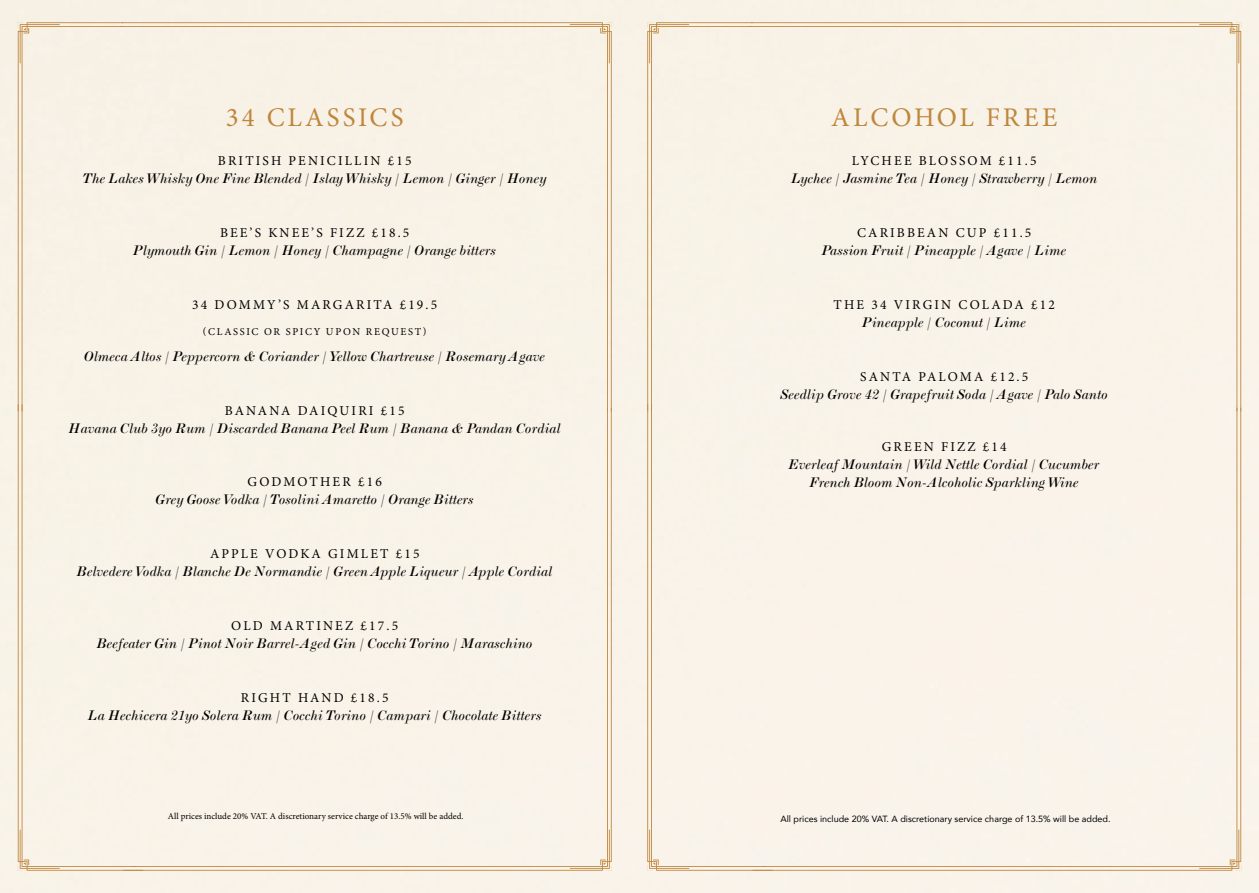
<style>
.page{position:relative;width:1259px;height:893px;background:#f8f3e8}
.page>*{position:absolute;margin:0;border:0;box-sizing:border-box;transform-origin:0 0}
.t1{font:27px "Minion Pro";letter-spacing:.11em;color:#bf873c}
.t2{font:italic 14.25px/18px "Scotch Roman MT Std";color:#000;text-align:center}
.t3{font:13.5px "Minion Pro";letter-spacing:.16em;color:#000}
.t4{font:10.5px "Minion Pro";letter-spacing:.16em;color:#000}
.t5{font:9px "Minion Pro";color:#000}
.t6{font:9px "Avenir";color:#000}
</style>
<div class="page">
<div style="left:123px;top:26px;width:485px;height:382px;background:#f8f2e7"></div>
<svg style="left:570px;top:22px;width:42px;height:41px;background:#f0e4d1"></svg>
<div style="left:143px;top:408px;width:465px;height:459px;background:#f9f3e9"></div>
<svg style="left:570px;top:830px;width:42px;height:41px;background:#f1e5d3"></svg>
<div style="left:18px;top:22px;width:105px;height:382px;background:#f7f1e6"></div>
<svg style="left:18px;top:404px;width:125px;height:467px;background:#f2e7d6"></svg>
<div style="left:22px;top:404px;width:114px;height:463px;background:#f8f3e7"></div>
<svg style="left:18px;top:830px;width:42px;height:41px;background:#f1e5d3"></svg>
<div style="left:752px;top:26px;width:485px;height:382px;background:#f8f3e8"></div>
<svg style="left:1199px;top:22px;width:42px;height:41px;background:#f1e5d3"></svg>
<div style="left:773px;top:408px;width:464px;height:459px;background:#faf3ea"></div>
<svg style="left:1199px;top:830px;width:42px;height:41px;background:#f1e6d5"></svg>
<div style="left:647px;top:22px;width:105px;height:382px;background:#f8f2e7"></div>
<svg style="left:647px;top:404px;width:126px;height:467px;background:#f4eadb"></svg>
<div style="left:651px;top:404px;width:114px;height:463px;background:#f9f3e9"></div>
<svg style="left:647px;top:830px;width:42px;height:41px;background:#f1e5d4"></svg>
<h1 class="t1" style="left:226px;top:99px;width:179px">34 CLASSICS</h1>
<p class="t3" style="left:218px;top:152px;width:195px">BRITISH PENICILLIN £15</p>
<p class="t2" style="left:83px;top:169px;width:466px">The Lakes Whisky One Fine Blended / Islay Whisky / Lemon / Ginger / Honey</p>
<p class="t3" style="left:220px;top:224px;width:191px">BEE’S KNEE’S FIZZ £18.5</p>
<p class="t2" style="left:133px;top:241px;width:364px">Plymouth Gin / Lemon / Honey / Champagne / Orange bitters</p>
<p class="t3" style="left:192px;top:296px;width:247px">34 DOMMY’S MARGARITA £19.5</p>
<p class="t4" style="left:203px;top:325px;width:225px">(CLASSIC OR SPICY UPON REQUEST)</p>
<p class="t2" style="left:84px;top:348px;width:462px">Olmeca Altos / Peppercorn &amp; Coriander / Yellow Chartreuse / Rosemary Agave</p>
<p class="t3" style="left:225px;top:402px;width:181px">BANANA DAIQUIRI £15</p>
<p class="t2" style="left:69px;top:420px;width:494px">Havana Club 3yo Rum / Discarded Banana Peel Rum / Banana &amp; Pandan Cordial</p>
<p class="t3" style="left:248px;top:473px;width:136px">GODMOTHER £16</p>
<p class="t2" style="left:155px;top:491px;width:320px">Grey Goose Vodka / Tosolini Amaretto / Orange Bitters</p>
<p class="t3" style="left:210px;top:545px;width:211px">APPLE VODKA GIMLET £15</p>
<p class="t2" style="left:77px;top:563px;width:477px">Belvedere Vodka / Blanche De Normandie / Green Apple Liqueur / Apple Cordial</p>
<p class="t3" style="left:231px;top:617px;width:168px">OLD MARTINEZ £17.5</p>
<p class="t2" style="left:97px;top:635px;width:437px">Beefeater Gin / Pinot Noir Barrel-Aged Gin / Cocchi Torino / Maraschino</p>
<p class="t3" style="left:241px;top:689px;width:149px">RIGHT HAND £18.5</p>
<p class="t2" style="left:88px;top:707px;width:455px">La Hechicera 21yo Solera Rum / Cocchi Torino / Campari / Chocolate Bitters</p>
<p class="t5" style="left:168px;top:810px;width:297px">All prices include 20% VAT. A discretionary service charge of 13.5% will be added.</p>
<h1 class="t1" style="left:831px;top:99px;width:228px">ALCOHOL FREE</h1>
<p class="t3" style="left:852px;top:152px;width:186px">LYCHEE BLOSSOM £11.5</p>
<p class="t2" style="left:791px;top:169px;width:308px">Lychee / Jasmine Tea / Honey / Strawberry / Lemon</p>
<p class="t3" style="left:857px;top:224px;width:176px">CARIBBEAN CUP £11.5</p>
<p class="t2" style="left:822px;top:241px;width:246px">Passion Fruit / Pineapple / Agave / Lime</p>
<p class="t3" style="left:833px;top:296px;width:223px">THE 34 VIRGIN COLADA £12</p>
<p class="t2" style="left:862px;top:313px;width:165px">Pineapple / Coconut / Lime</p>
<p class="t3" style="left:860px;top:368px;width:170px">SANTA PALOMA £12.5</p>
<p class="t2" style="left:780px;top:385px;width:329px">Seedlip Grove 42 / Grapefruit Soda / Agave / Palo Santo</p>
<p class="t3" style="left:882px;top:438px;width:126px">GREEN FIZZ £14</p>
<p class="t2" style="left:789px;top:456px;width:312px">Everleaf Mountain / Wild Nettle Cordial / Cucumber<br>French Bloom Non-Alcoholic Sparkling Wine</p>
<p class="t6" style="left:780px;top:811px;width:332px">All prices include 20% VAT. A discretionary service charge of 13.5% will be added.</p>
</div>
